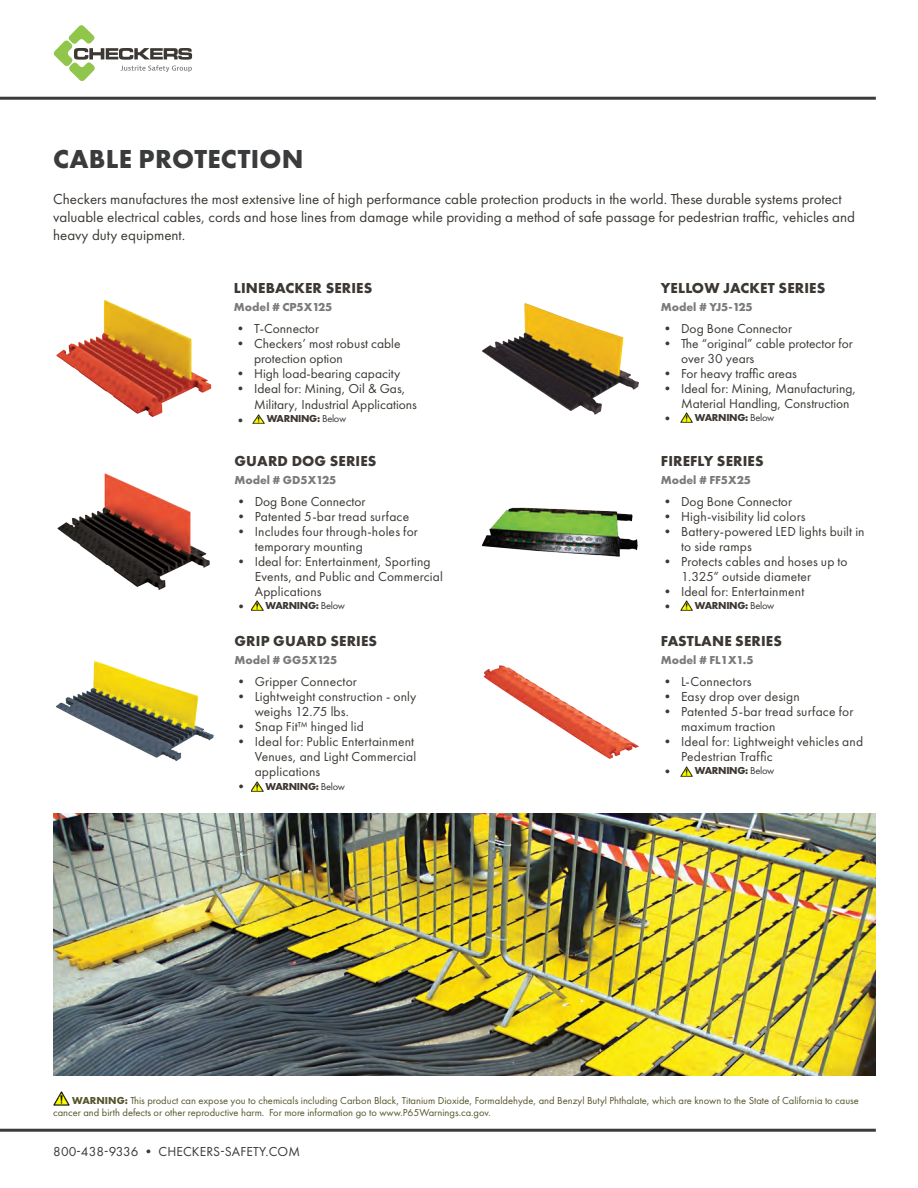
<style>
.page{position:relative;width:918px;height:1188px;background:#fff}
.page>*{position:absolute;margin:0;border:0;box-sizing:border-box;transform-origin:0 0}
.t1{font:700 27px "Futura New";letter-spacing:.01em;color:#393b3d}
.t2{font:15px/18px "Futura New";color:#3c3833}
.t3{font:700 15px "Futura New";letter-spacing:.01em;color:#3c3833}
.t4{font:13.5px/15px "Futura New";letter-spacing:.01em;color:#3c3833}
.t5{font:700 12px "Futura New";color:#7a7a78}
.t6{font:10.5px/12.6px "Futura New";color:#56552c}
.t7{font:700 10.5px "Futura New";letter-spacing:-.03em;color:#3c3834}
.s1{font-weight:400}
.s2{font-weight:700}
</style>
<div class="page">
<hr style="left:0;top:97px;width:876px;height:3px;background:#393b3d">
<hr style="left:0;top:1129px;width:876px;height:3px;background:#393b3d">
<img style="left:482px;top:303px;width:157px;height:112px">
<img style="left:57px;top:473px;width:153px;height:117px">
<img style="left:56px;top:299px;width:156px;height:118px">
<img style="left:55px;top:660px;width:159px;height:102px">
<img style="left:482px;top:507px;width:156px;height:50px">
<img style="left:483px;top:665px;width:156px;height:94px">
<img style="left:53px;top:814px;width:822px;height:262px">
<svg style="left:53px;top:25px;width:139px;height:56px"></svg>
<img style="left:53px;top:1092px;width:16px;height:13px">
<svg style="left:681px;top:413px;width:11px;height:9px"></svg>
<svg style="left:681px;top:601px;width:11px;height:10px"></svg>
<svg style="left:681px;top:766px;width:11px;height:10px"></svg>
<svg style="left:251px;top:782px;width:12px;height:10px"></svg>
<svg style="left:251px;top:601px;width:12px;height:10px"></svg>
<svg style="left:253px;top:414px;width:11px;height:10px"></svg>
<p class="t1" style="left:53px;top:142px;width:252px">CABLE PROTECTION</p>
<p class="t2" style="left:53px;top:190px;width:790px">Checkers manufactures the most extensive line of high performance cable protection products in the world. These durable systems protect</p>
<p class="t2" style="left:53px;top:208px;width:803px">valuable electrical cables, cords and hose lines from damage while providing a method of safe passage for pedestrian traffic, vehicles and heavy duty equipment.</p>
<p class="t3" style="left:234px;top:278px;width:140px">LINEBACKER SERIES</p>
<p class="t5" style="left:234px;top:299px;width:100px">Model # CP5X125</p>
<p class="t4" style="left:234px;top:321px;width:87px">• T-Connector</p>
<p class="t4" style="left:254px;top:336px;width:148px;text-indent:-20px">• Checkers’ most robust cable protection option</p>
<p class="t4" style="left:234px;top:366px;width:168px">• High load-bearing capacity</p>
<p class="t4" style="left:254px;top:380px;width:164px;line-height:16.2px;text-indent:-20px">• Ideal for: Mining, Oil &amp; Gas,<br>Military, Industrial Applications</p>
<p class="t4" style="left:234px;top:413px;width:15px">•</p>
<p class="t7" style="left:267px;top:412px;width:81px">WARNING: <span class="s1">Below</span></p>
<p class="t3" style="left:235px;top:452px;width:144px">GUARD DOG SERIES</p>
<p class="t5" style="left:234px;top:473px;width:103px">Model # GD5X125</p>
<p class="t4" style="left:234px;top:494px;width:133px">• Dog Bone Connector</p>
<p class="t4" style="left:234px;top:509px;width:176px">• Patented 5-bar tread surface</p>
<p class="t4" style="left:255px;top:524px;width:165px;text-indent:-20px">• Includes four through-holes for temporary mounting</p>
<p class="t4" style="left:255px;top:554px;width:190px;text-indent:-20px">• Ideal for: Entertainment, Sporting<br>Events, and Public and Commercial<br>Applications</p>
<p class="t4" style="left:234px;top:599px;width:15px">•</p>
<p class="t7" style="left:265px;top:599px;width:81px">WARNING: <span class="s1">Below</span></p>
<p class="t3" style="left:235px;top:632px;width:144px">GRIP GUARD SERIES</p>
<p class="t5" style="left:234px;top:653px;width:104px">Model # GG5X125</p>
<p class="t4" style="left:234px;top:674px;width:124px">• Gripper Connector</p>
<p class="t4" style="left:255px;top:689px;width:163px;text-indent:-20px">• Lightweight construction - only weighs 12.75 lbs.</p>
<p class="t4" style="left:234px;top:719px;width:131px">• Snap Fit™ hinged lid</p>
<p class="t4" style="left:255px;top:734px;width:163px;text-indent:-20px">• Ideal for: Public Entertainment<br>Venues, and Light Commercial applications</p>
<p class="t4" style="left:234px;top:779px;width:15px">•</p>
<p class="t7" style="left:265px;top:780px;width:81px">WARNING: <span class="s1">Below</span></p>
<p class="t3" style="left:661px;top:278px;width:166px">YELLOW JACKET SERIES</p>
<p class="t5" style="left:661px;top:299px;width:93px">Model # YJ5-125</p>
<p class="t4" style="left:661px;top:321px;width:133px">• Dog Bone Connector</p>
<p class="t4" style="left:681px;top:336px;width:173px;text-indent:-20px">• The “original” cable protector for over 30 years</p>
<p class="t4" style="left:661px;top:366px;width:138px">• For heavy traffic areas</p>
<p class="t4" style="left:681px;top:381px;width:177px;text-indent:-20px">• Ideal for: Mining, Manufacturing,<br>Material Handling, Construction</p>
<p class="t4" style="left:661px;top:411px;width:15px">•</p>
<p class="t7" style="left:695px;top:410px;width:81px">WARNING: <span class="s1">Below</span></p>
<p class="t3" style="left:661px;top:452px;width:104px">FIREFLY SERIES</p>
<p class="t5" style="left:661px;top:473px;width:92px">Model # FF5X25</p>
<p class="t4" style="left:661px;top:494px;width:133px">• Dog Bone Connector</p>
<p class="t4" style="left:661px;top:509px;width:146px">• High-visibility lid colors</p>
<p class="t4" style="left:681px;top:524px;width:185px;text-indent:-20px">• Battery-powered LED lights built in to side ramps</p>
<p class="t4" style="left:681px;top:554px;width:168px;text-indent:-20px">• Protects cables and hoses up to<br>1.325” outside diameter</p>
<p class="t4" style="left:661px;top:584px;width:145px">• Ideal for: Entertainment</p>
<p class="t4" style="left:661px;top:599px;width:15px">•</p>
<p class="t3" style="left:661px;top:632px;width:123px">FASTLANE SERIES</p>
<p class="t5" style="left:661px;top:653px;width:94px">Model # FL1X1.5</p>
<p class="t4" style="left:661px;top:674px;width:92px">• L-Connectors</p>
<p class="t4" style="left:661px;top:689px;width:141px">• Easy drop over design</p>
<p class="t4" style="left:681px;top:704px;width:174px;text-indent:-20px">• Patented 5-bar tread surface for maximum traction</p>
<p class="t4" style="left:681px;top:734px;width:184px;text-indent:-20px">• Ideal for: Lightweight vehicles and<br>Pedestrian Traffic</p>
<p class="t4" style="left:661px;top:764px;width:15px">•</p>
<p class="t7" style="left:695px;top:599px;width:81px">WARNING: <span class="s1">Below</span></p>
<p class="t7" style="left:695px;top:764px;width:81px">WARNING: <span class="s1">Below</span></p>
<p class="t6" style="left:53px;top:1094px;width:807px;text-indent:19px"><span class="s2">WARNING:</span> This product can expose you to chemicals including Carbon Black, Titanium Dioxide, Formaldehyde, and Benzyl Butyl Phthalate, which are known to the State of California to cause cancer and birth defects or other reproductive harm. For more information go to www.P65Warnings.ca.gov.</p>
<p class="t4" style="left:53px;top:1144px;width:248px">800-438-9336 • CHECKERS-SAFETY.COM</p>
</div>
